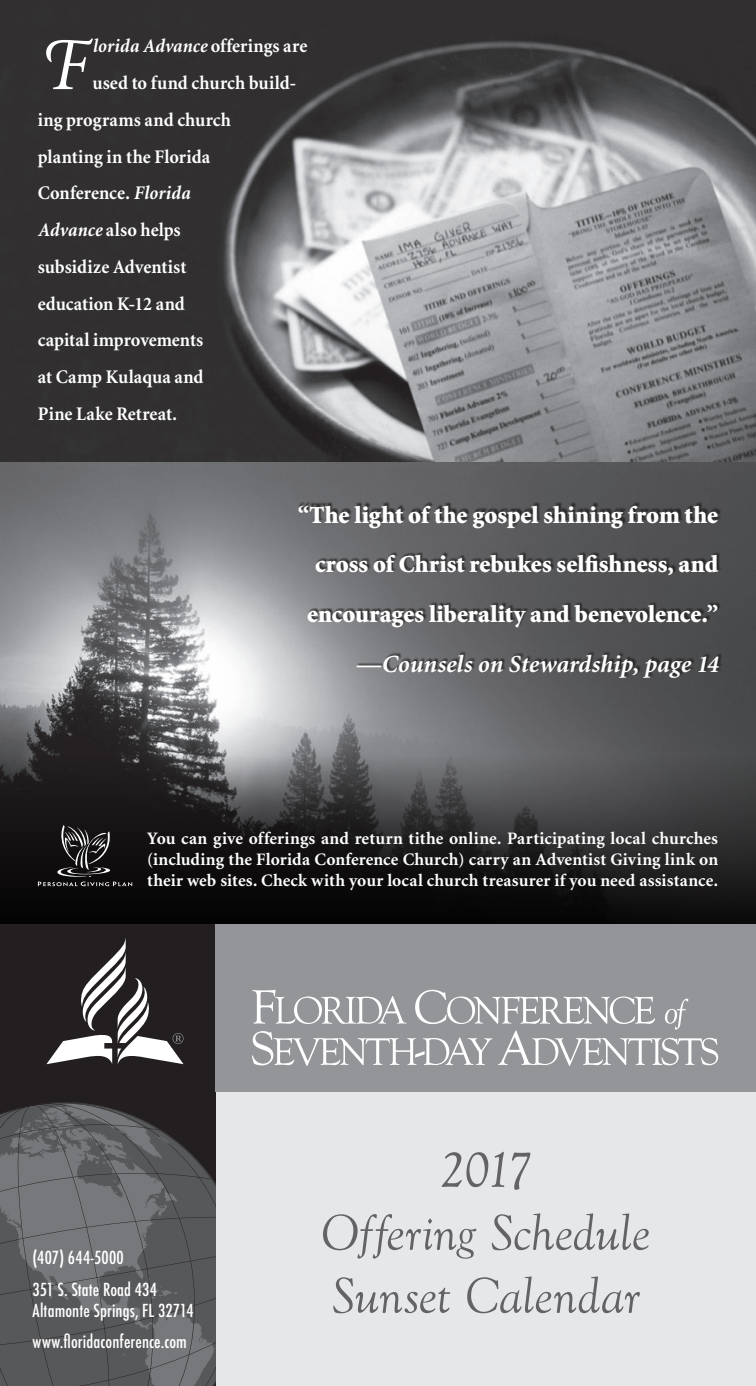
<style>
.page{position:relative;width:756px;height:1386px;background:#fff}
.page>*{position:absolute;margin:0;border:0;box-sizing:border-box;transform-origin:0 0}
.t1{font:italic 74.55px "Minion Swash";color:#fff;scale:.95 1}
.t2{font:52.5px/63px "Goudy Old Style Normal Itali";letter-spacing:-.015em;color:#636366;text-align:center}
.t3{font:900 24.5px/49.9px "Minion";color:#fff;text-align:right}
.t4{font:italic 700 24.5px "Minion";color:#fff}
.t5{font:700 19.25px "Minion";letter-spacing:.005em;color:#fff;scale:.95 1}
.t6{font:italic 700 19.25px "Minion";letter-spacing:.005em;color:#fff;scale:.95 1}
.t7{font:700 17.5px/21px "Minion";letter-spacing:.01em;color:#fff;text-align:justify}
.t8{font:500 condensed 17.5px/31.5px "Futura";letter-spacing:.005em;color:#fff}
.s1{font-style:normal}
.s2{font-style:italic}
</style>
<div class="page">
<div style="left:215px;top:1092px;width:541px;height:294px;background:#e6e7e9"></div>
<div style="left:0;top:924px;width:215px;height:462px;background:#231f20"></div>
<svg style="left:0;top:1102px;width:215px;height:284px;background:#5e5f61"></svg>
<div style="left:215px;top:924px;width:541px;height:168px;background:#939598"></div>
<img style="left:0;top:0;width:756px;height:756px">
<div style="left:299px;top:502px;width:423px;height:175px;background:#231f20;opacity:.8"></div>
<svg style="left:0;top:756px;width:756px;height:168px;background:#282729"></svg>
<svg style="left:38px;top:825px;width:94px;height:61px;background:#2b292a"></svg>
<svg style="left:252px;top:990px;width:466px;height:76px"></svg>
<svg style="left:46px;top:938px;width:138px;height:126px"></svg>
<h1 class="t1" style="left:38px;top:34px;width:52px">F</h1>
<p class="t6" style="left:92px;top:37px;width:228px">lorida Advance <span class="s1">offerings are</span></p>
<p class="t5" style="left:92px;top:73px;width:216px">used to fund church build-</p>
<p class="t5" style="left:38px;top:110px;width:205px">ing programs and church</p>
<p class="t5" style="left:38px;top:147px;width:183px">planting in the Florida</p>
<p class="t5" style="left:38px;top:183px;width:162px">Conference. <span class="s2">Florida</span></p>
<p class="t5" style="left:38px;top:220px;width:152px"><span class="s2">Advance</span> also helps</p>
<p class="t5" style="left:38px;top:257px;width:158px">subsidize Adventist</p>
<p class="t5" style="left:38px;top:294px;width:156px">education K-12 and</p>
<p class="t5" style="left:38px;top:330px;width:176px">capital improvements</p>
<p class="t5" style="left:38px;top:367px;width:176px">at Camp Kulaqua and</p>
<p class="t5" style="left:38px;top:404px;width:148px">Pine Lake Retreat.</p>
<h3 class="t3" style="left:298px;top:490px;width:422px">“The light of the gospel shining from the cross of Christ rebukes selfishness, and encourages liberality and benevolence.”</h3>
<h3 class="t4" style="left:356px;top:652px;width:364px">—Counsels on Stewardship, page 14</h3>
<p class="t7" style="left:147px;top:829px;width:573px">You can give offerings and return tithe online. Participating local churches (including the Florida Conference Church) carry an Adventist Giving link on their web sites. Check with your local church treasurer if you need assistance.</p>
<p class="t8" style="left:33px;top:1242px;width:126px">(407) 644-5000<br>351 S. State Road 434</p>
<p class="t8" style="left:33px;top:1295px;width:163px">Altamonte Springs, FL 32714 www.floridaconference.com</p>
<h2 class="t2" style="left:320px;top:1138px;width:331px">2017<br>Offering Schedule<br>Sunset Calendar</h2>
</div>
